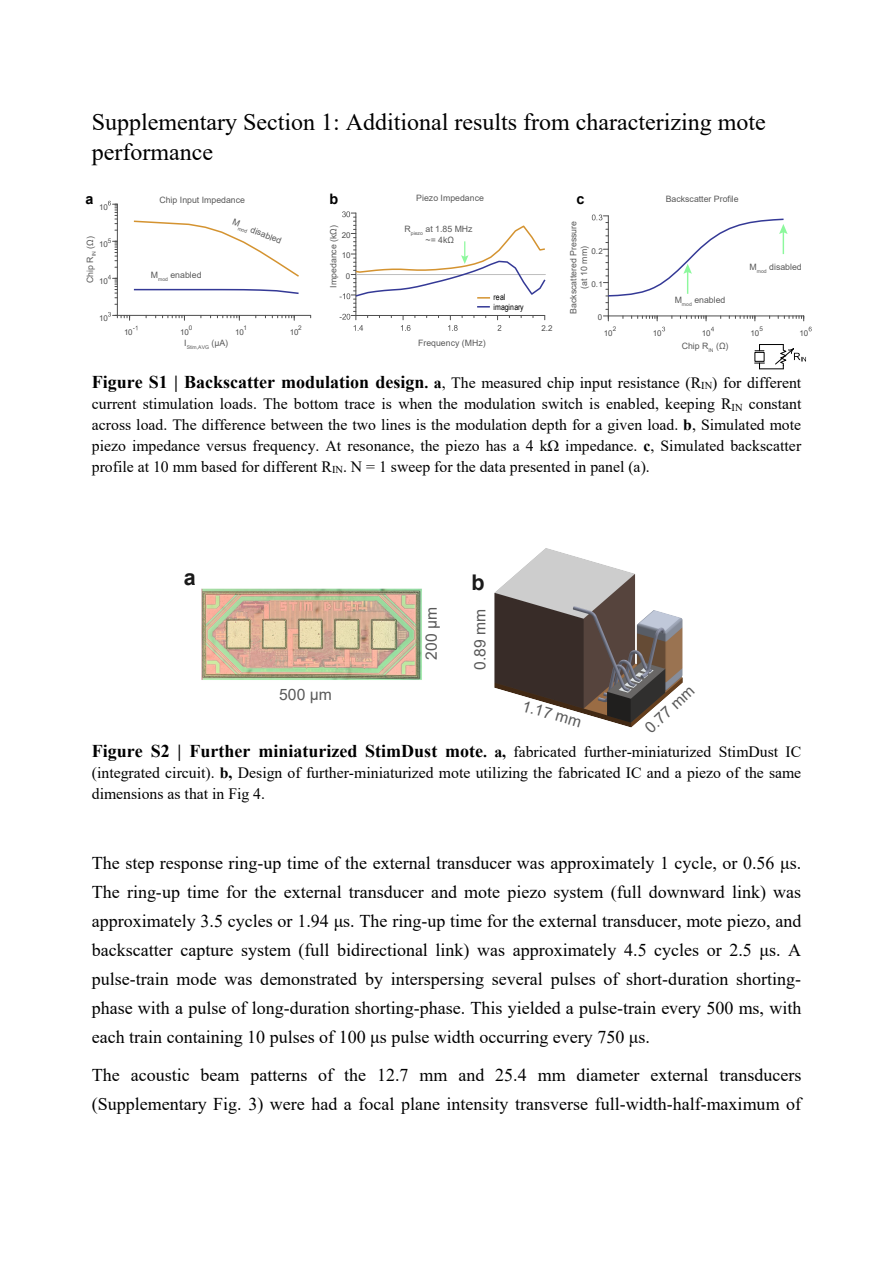
<style>
.page{position:relative;width:893px;height:1263px;background:#fff}
.page>*{position:absolute;margin:0;border:0;box-sizing:border-box;transform-origin:0 0}
.t1{font:24px/29.8px "Times New Roman";color:#000}
.t2{font:700 21.6px "Arial";color:#1a1a1a}
.t3{font:18px/29px "Times New Roman";color:#000;text-align:justify}
.t4{font:700 18px "Times New Roman";color:#000}
.t5{font:15.75px/21px "Times New Roman";color:#000;text-align:justify}
.t6{font:15.75px "Arial";color:#595959}
.t7{font:700 14.4px "Arial";color:#000}
.t8{font:8.7px/10.5px "Arial";color:#595959;text-align:center}
.t9{font:8.55px/10.4px "Arial Narrow";letter-spacing:-.02em;color:#000}
.t10{font:7.95px "Arial";letter-spacing:-.025em;color:#4d4d4d}
.t11{font:6.45px "Arial";color:#4d4d4d}
.t12{font:5.1px "Arial";color:#595959}
.s1{font-weight:700;font-size:18px}
.s2{font-weight:700}
.s3{font-size:15.75px}
.s4{font-weight:400;font-size:15.75px}
</style>
<div class="page">
<hr style="left:117px;top:315px;width:194px;height:1px;background:#4d4d4d">
<svg style="left:162px;top:315px;width:23px;height:5px"></svg>
<svg style="left:217px;top:315px;width:23px;height:5px"></svg>
<svg style="left:272px;top:315px;width:23px;height:5px"></svg>
<hr style="left:117px;top:204px;width:1px;height:111px;background:#4d4d4d">
<svg style="left:113px;top:241px;width:4px;height:20px"></svg>
<svg style="left:108px;top:312px;width:22px;height:8px"></svg>
<svg style="left:108px;top:275px;width:9px;height:23px"></svg>
<svg style="left:108px;top:201px;width:9px;height:23px"></svg>
<svg style="left:133px;top:288px;width:166px;height:6px"></svg>
<svg style="left:133px;top:220px;width:166px;height:57px"></svg>
<hr style="left:608px;top:316px;width:196px;height:1px;background:#4d4d4d">
<svg style="left:631px;top:316px;width:27px;height:5px"></svg>
<svg style="left:680px;top:316px;width:27px;height:5px"></svg>
<svg style="left:729px;top:316px;width:26px;height:5px"></svg>
<svg style="left:778px;top:316px;width:26px;height:5px"></svg>
<hr style="left:608px;top:216px;width:1px;height:100px;background:#4d4d4d">
<svg style="left:603px;top:316px;width:6px;height:5px"></svg>
<svg style="left:754px;top:344px;width:52px;height:25px"></svg>
<svg style="left:340px;top:211px;width:206px;height:120px"></svg>
<svg style="left:592px;top:215px;width:195px;height:88px"></svg>
<img style="left:201px;top:588px;width:221px;height:92px">
<img style="left:494px;top:548px;width:189px;height:180px">
<h1 class="t1" style="left:92px;top:107px;width:675px">Supplementary Section 1: Additional results from characterizing mote performance</h1>
<p class="t7" style="left:86px;top:189px;width:10px">a</p>
<p class="t7" style="left:330px;top:189px;width:10px">b</p>
<p class="t7" style="left:576px;top:189px;width:10px">c</p>
<p class="t8" style="left:159px;top:194px;width:87px">Chip Input Impedance</p>
<p class="t8" style="left:416px;top:193px;width:69px">Piezo Impedance</p>
<p class="t8" style="left:666px;top:194px;width:74px">Backscatter Profile</p>
<p class="t10" style="left:99px;top:201px;width:10px">10</p>
<p class="t8" style="left:85px;top:283px;width:48px;rotate:-90deg">Chip R<sub>IN</sub> (Ω)</p>
<p class="t11" style="left:108px;top:236px;width:5px">5</p>
<p class="t10" style="left:99px;top:239px;width:10px">10</p>
<p class="t10" style="left:99px;top:275px;width:10px">10</p>
<p class="t10" style="left:99px;top:313px;width:10px">10</p>
<p class="t8" style="left:151px;top:270px;width:52px">M<sub>mod</sub> enabled</p>
<p class="t8" style="left:235px;top:217px;width:54px;rotate:22deg">M<sub>mod</sub> disabled</p>
<p class="t8" style="left:328px;top:288px;width:64px;rotate:-90deg">Impedance (kΩ)</p>
<p class="t8" style="left:568px;top:314px;width:94px;rotate:-90deg">Backscattered Pressure (at 10 mm)</p>
<p class="t8" style="left:404px;top:224px;width:70px">R<sub>piezo</sub> at 1.85 MHz ~= 4kΩ</p>
<p class="t10" style="left:342px;top:229px;width:10px">20</p>
<p class="t10" style="left:591px;top:245px;width:13px">0.2</p>
<p class="t10" style="left:342px;top:250px;width:10px">10</p>
<p class="t10" style="left:346px;top:270px;width:6px">0</p>
<p class="t10" style="left:591px;top:279px;width:13px">0.1</p>
<p class="t9" style="left:493px;top:291px;width:32px">real imaginary</p>
<p class="t10" style="left:598px;top:312px;width:6px">0</p>
<p class="t8" style="left:675px;top:294px;width:52px">M<sub>mod</sub> enabled</p>
<p class="t8" style="left:749px;top:261px;width:54px">M<sub>mod</sub> disabled</p>
<p class="t11" style="left:189px;top:324px;width:5px">0</p>
<p class="t10" style="left:124px;top:326px;width:10px">10</p>
<p class="t10" style="left:180px;top:326px;width:10px">10</p>
<p class="t11" style="left:244px;top:324px;width:5px">1</p>
<p class="t10" style="left:235px;top:326px;width:10px">10</p>
<p class="t11" style="left:298px;top:324px;width:5px">2</p>
<p class="t10" style="left:290px;top:326px;width:10px">10</p>
<p class="t10" style="left:541px;top:322px;width:12px">2.2</p>
<p class="t11" style="left:613px;top:325px;width:5px">2</p>
<p class="t10" style="left:604px;top:328px;width:10px">10</p>
<p class="t11" style="left:759px;top:325px;width:5px">5</p>
<p class="t10" style="left:653px;top:328px;width:10px">10</p>
<p class="t10" style="left:702px;top:328px;width:10px">10</p>
<p class="t10" style="left:750px;top:328px;width:10px">10</p>
<p class="t10" style="left:799px;top:328px;width:10px">10</p>
<p class="t12" style="left:187px;top:344px;width:43px">Stim,AVG <sup>(μA)</sup></p>
<p class="t8" style="left:682px;top:340px;width:48px">Chip R<sub>IN</sub> (Ω)</p>
<p class="t8" style="left:184px;top:338px;width:4px">I</p>
<p class="t8" style="left:418px;top:338px;width:69px">Frequency (MHz)</p>
<p class="t5" style="left:92px;top:372px;width:711px"><span class="s1">Figure S1 | Backscatter modulation design</span><span class="s2">. a</span>, The measured chip input resistance (R<sub>IN</sub>) for different current stimulation loads. The bottom trace is when the modulation switch is enabled, keeping R<sub>IN</sub> constant across load. The difference between the two lines is the modulation depth for a given load. <span class="s2">b</span>, Simulated mote piezo impedance versus frequency. At resonance, the piezo has a 4 kΩ impedance. <span class="s2">c</span>, Simulated backscatter profile at 10 mm based for different R<sub>IN</sub>. N = 1 sweep for the data presented in panel (a).</p>
<p class="t2" style="left:184px;top:562px;width:14px">a</p>
<p class="t2" style="left:472px;top:568px;width:15px">b</p>
<p class="t6" style="left:279px;top:683px;width:54px">500 μm</p>
<p class="t6" style="left:420px;top:660px;width:54px;rotate:-90deg">200 μm</p>
<p class="t6" style="left:469px;top:670px;width:63px;rotate:-90deg">0.89 mm</p>
<p class="t6" style="left:525px;top:695px;width:63px;rotate:16deg">1.17 mm</p>
<p class="t6" style="left:640px;top:722px;width:63px;rotate:-43deg">0.77 mm</p>
<p class="t4" style="left:92px;top:741px;width:711px">Figure S2 | Further miniaturized StimDust mote<span class="s3">. a,</span> <span class="s4">fabricated further-miniaturized StimDust IC</span></p>
<p class="t5" style="left:92px;top:763px;width:711px">(integrated circuit). <span class="s2">b,</span> Design of further-miniaturized mote utilizing the fabricated IC and a piezo of the same dimensions as that in Fig 4.</p>
<p class="t3" style="left:92px;top:849px;width:711px">The step response ring-up time of the external transducer was approximately 1 cycle, or 0.56 μs.<br>The ring-up time for the external transducer and mote piezo system (full downward link) was approximately 3.5 cycles or 1.94 μs. The ring-up time for the external transducer, mote piezo, and backscatter capture system (full bidirectional link) was approximately 4.5 cycles or 2.5 μs. A pulse-train mode was demonstrated by interspersing several pulses of short-duration shorting&shy;phase with a pulse of long-duration shorting-phase. This yielded a pulse-train every 500 ms, with each train containing 10 pulses of 100 μs pulse width occurring every 750 μs.</p>
<p class="t3" style="left:92px;top:1060px;width:711px">The acoustic beam patterns of the 12.7 mm and 25.4 mm diameter external transducers (Supplementary Fig. 3) were had a focal plane intensity transverse full-width-half-maximum of</p>
</div>
